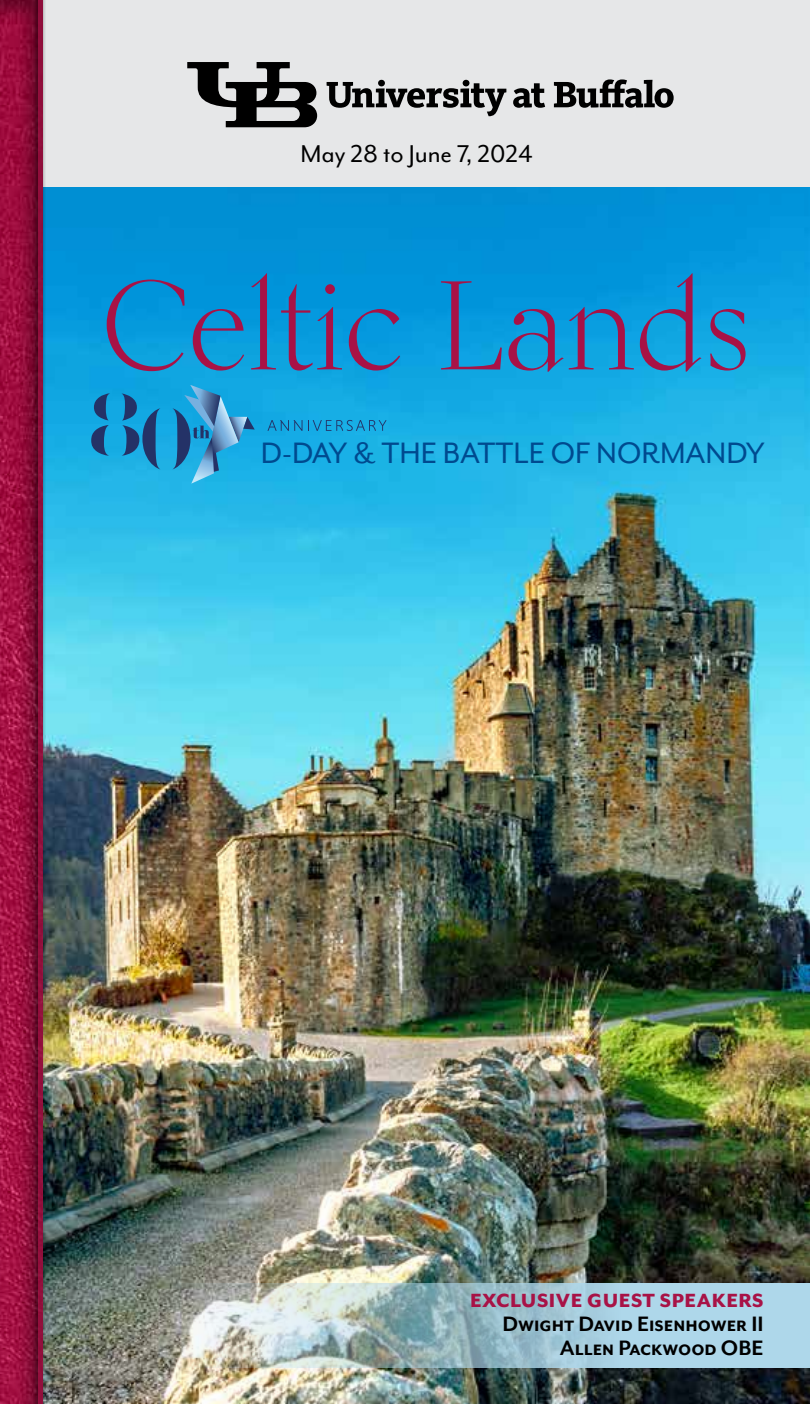
<style>
.page{position:relative;width:810px;height:1404px;background:#fff}
.page>*{position:absolute;margin:0;border:0;box-sizing:border-box;transform-origin:0 0}
.t1{font:125.8px "Kumlien Pro";color:#a81246}
.t2{font:34px "Mr Eaves San OT";color:#004a8f}
.t3{font:28px "Mr Eaves Mod OT";color:#000}
.t4{font:700 24px/24px "Mr Eaves Mod OT";color:#000;text-align:right}
.t5{font:800 22px "Mr Eaves Mod OT";letter-spacing:.025em;color:#a81246}
</style>
<div class="page">
<img style="left:47px;top:186px;width:763px;height:1218px">
<div style="left:1px;top:0;width:809px;height:186px;background:#e6e7e8"></div>
<div style="left:0;top:0;width:46px;height:1404px;background:#000;opacity:.4"></div>
<div style="left:33px;top:0;width:14px;height:1404px;background:#000;opacity:.5"></div>
<hr style="left:38px;top:0;width:4px;height:1404px;background:#920e3c">
<svg style="left:148px;top:1284px;width:662px;height:84px;background:#a9c5cc"></svg>
<svg style="left:91px;top:393px;width:19px;height:63px"></svg>
<svg style="left:121px;top:385px;width:181px;height:100px;background:#239cd3"></svg>
<svg style="left:308px;top:420px;width:79px;height:11px"></svg>
<svg style="left:187px;top:62px;width:130px;height:65px"></svg>
<svg style="left:513px;top:83px;width:32px;height:25px"></svg>
<svg style="left:327px;top:80px;width:179px;height:36px"></svg>
<svg style="left:554px;top:79px;width:120px;height:29px"></svg>
<p class="t3" style="left:300px;top:138px;width:234px">May 28 to June 7, 2024</p>
<h1 class="t1" style="left:100px;top:250px;width:653px">Celtic Lands</h1>
<h2 class="t2" style="left:261px;top:434px;width:505px">D-DAY &amp; THE BATTLE OF NORMANDY</h2>
<p class="t5" style="left:470px;top:1287px;width:295px">EXCLUSIVE GUEST SPEAKERS</p>
<p class="t4" style="left:503px;top:1311px;width:263px">Dwight David Eisenhower II<br>Allen Packwood OBE</p>
</div>
